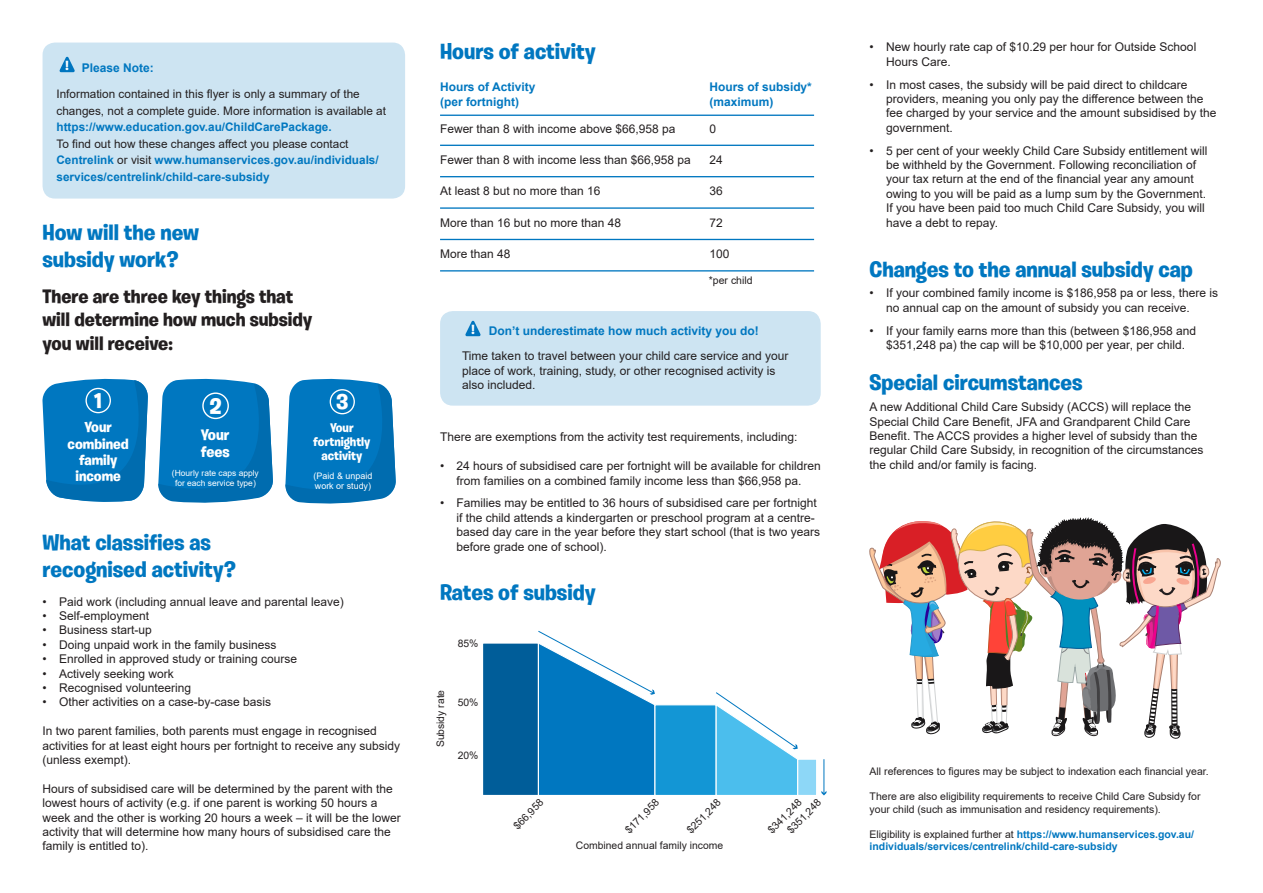
<style>
.page{position:relative;width:1263px;height:893px;background:#fff}
.page>*{position:absolute;margin:0;border:0;box-sizing:border-box;transform-origin:0 0}
.Burbank_header{font:700 22.5px/27px "Burbank Big";color:#0077c0}
.Arial_8{font:700 22.5px "Burbank Big";color:#fff}
.Arial_8-2{font:700 21.6px "Burbank Big";color:#fff}
.Arial_8-3{font:700 21.45px "Burbank Big";color:#fff}
.t1{font:700 19.5px/23.4px "Burbank Big";color:#231f20}
.Arial_8-4{font:700 15.45px/17px "Burbank Big";color:#fff}
.Arial_8-5{font:700 14.85px/16.2px "Burbank Big";color:#fff;text-align:center}
.Arial_8-6{font:700 13.2px "Burbank Big";color:#fff}
.Arial_8-7{font:700 12.75px/14px "Burbank Big";color:#fff;text-align:center}
.Arial_8-8{font:12px/14.4px "Arial";color:#231f20}
.Arial_8-9{font:700 12px "Arial";color:#0077c0}
.Arial_9{font:11.7px/16.5px "Arial";color:#231f20}
.Arial_9-2{font:700 11.7px/16.5px "Arial";color:#0077c0}
.Arial_8-10{font:10.5px/12.6px "Arial";color:#231f20}
.Arial_8-11{font:700 10.5px/12.6px "Arial";color:#0077c0}
.t2{font:10.35px/13.6px "Arial";color:#231f20}
.Arial_8-12{font:9px/10.8px "Arial";color:#fff}
.Arial_8-13{font:8.4px/10.2px "Arial";color:#fff;text-align:center}
.s1{font-weight:700;color:#0077c0}
.s2{font-weight:400;color:#231f20}
</style>
<div class="page">
<div style="left:440px;top:311px;width:381px;height:95px;background:#cde4f2;border-radius:13px"></div>
<hr style="left:440px;top:115px;width:374px;height:1px;background:#0077c0">
<hr style="left:440px;top:145px;width:374px;height:1px;background:#0077c0">
<hr style="left:440px;top:176px;width:374px;height:1px;background:#0077c0">
<hr style="left:440px;top:207px;width:374px;height:2px;background:#0077c0">
<hr style="left:440px;top:239px;width:374px;height:1px;background:#0077c0">
<hr style="left:440px;top:270px;width:374px;height:2px;background:#0077c0">
<svg style="left:42px;top:378px;width:354px;height:126px;background:#298ac6"></svg>
<div style="left:330px;top:389px;width:25px;height:25px;border:1px solid #fff;border-radius:50%"></div>
<svg style="left:870px;top:517px;width:350px;height:221px"></svg>
<div style="left:43px;top:43px;width:362px;height:156px;background:#cde4f2;border-radius:13px"></div>
<svg style="left:59px;top:57px;width:16px;height:15px"></svg>
<svg style="left:465px;top:320px;width:16px;height:16px"></svg>
<div style="left:483px;top:643px;width:55px;height:152px;background:#005d99"></div>
<div style="left:482px;top:642px;width:57px;height:154px;border:1px solid #fff"></div>
<div style="left:654px;top:704px;width:63px;height:92px;background:#1396d5;border:1px solid #fff"></div>
<div style="left:798px;top:759px;width:19px;height:36px;background:#8dd7f7"></div>
<div style="left:797px;top:759px;width:20px;height:37px;border:1px solid #fff"></div>
<svg style="left:537px;top:630px;width:119px;height:166px"></svg>
<svg style="left:715px;top:692px;width:84px;height:104px"></svg>
<hr style="left:823px;top:759px;width:1px;height:35px;background:#0077c0">
<svg style="left:821px;top:791px;width:5px;height:4px"></svg>
<p class="Arial_8-6" style="left:66px;top:58px;width:5px">!</p>
<p class="Arial_8-9" style="left:82px;top:59px;width:74px">Please Note:</p>
<p class="Arial_9" style="left:56px;top:86px;width:331px">Information contained in this flyer is only a summary of the changes, not a complete guide. More information is available at <span class="s1">https://www.education.gov.au/ChildCarePackage.</span></p>
<p class="Arial_9-2" style="left:56px;top:135px;width:324px"><span class="s2">To find out how these changes affect you please contact<br></span>Centrelink <span class="s2">or visit</span> www.humanservices.gov.au/individuals/ services/centrelink/child-care-subsidy</p>
<p class="Burbank_header" style="left:43px;top:219px;width:158px">How will the new subsidy work?</p>
<p class="t1" style="left:43px;top:285px;width:271px">There are three key things that will determine how much subsidy you will receive:</p>
<p class="Arial_8-2" style="left:94px;top:388px;width:10px">1</p>
<p class="Arial_8-5" style="left:68px;top:419px;width:63px">Your combined family income</p>
<p class="Arial_8" style="left:210px;top:392px;width:13px">2</p>
<p class="Arial_8-4" style="left:201px;top:426px;width:30px">Your fees</p>
<p class="Arial_8-13" style="left:172px;top:467px;width:88px">(Hourly rate caps apply for each service type)</p>
<p class="Burbank_header" style="left:43px;top:529px;width:195px">What classifies as recognised activity?</p>
<p class="Arial_8-3" style="left:336px;top:389px;width:13px">3</p>
<p class="Arial_8-7" style="left:313px;top:421px;width:59px">Your fortnightly activity</p>
<p class="Arial_8-12" style="left:314px;top:470px;width:60px">(Paid &amp; unpaid work or study)</p>
<p class="Arial_8-8" style="left:43px;top:594px;width:303px">• Paid work (including annual leave and parental leave)</p>
<p class="Arial_8-8" style="left:43px;top:609px;width:108px">• Self-employment</p>
<p class="Arial_8-8" style="left:43px;top:623px;width:111px">• Business start-up</p>
<p class="Arial_8-8" style="left:43px;top:637px;width:235px">• Doing unpaid work in the family business</p>
<p class="Arial_8-8" style="left:43px;top:652px;width:256px">• Enrolled in approved study or training course</p>
<p class="Arial_8-8" style="left:43px;top:666px;width:133px">• Actively seeking work</p>
<p class="Arial_8-8" style="left:43px;top:681px;width:150px">• Recognised volunteering</p>
<p class="Arial_8-8" style="left:43px;top:695px;width:230px">• Other activities on a case-by-case basis</p>
<p class="Arial_8-8" style="left:43px;top:724px;width:359px">In two parent families, both parents must engage in recognised activities for at least eight hours per fortnight to receive any subsidy (unless exempt).</p>
<p class="Arial_8-8" style="left:43px;top:781px;width:360px">Hours of subsidised care will be determined by the parent with the lowest hours of activity (e.g. if one parent is working 50 hours a week and the other is working 20 hours a week – it will be the lower activity that will determine how many hours of subsidised care the family is entitled to).</p>
<p class="Burbank_header" style="left:440px;top:38px;width:157px">Hours of activity</p>
<p class="Arial_8-9" style="left:440px;top:78px;width:97px">Hours of Activity</p>
<p class="Arial_8-9" style="left:440px;top:93px;width:81px">(per fortnight)</p>
<p class="Arial_8-9" style="left:709px;top:78px;width:104px">Hours of subsidy*</p>
<p class="Arial_8-9" style="left:709px;top:93px;width:65px">(maximum)</p>
<p class="Arial_8-8" style="left:440px;top:121px;width:237px">Fewer than 8 with income above $66,958 pa</p>
<p class="Arial_8-8" style="left:709px;top:121px;width:8px">0</p>
<p class="Arial_8-8" style="left:440px;top:153px;width:252px">Fewer than 8 with income less than $66,958 pa</p>
<p class="Arial_8-8" style="left:709px;top:153px;width:15px">24</p>
<p class="Arial_8-8" style="left:440px;top:184px;width:162px">At least 8 but no more than 16</p>
<p class="Arial_8-8" style="left:709px;top:184px;width:15px">36</p>
<p class="Arial_8-8" style="left:440px;top:215px;width:182px">More than 16 but no more than 48</p>
<p class="Arial_8-8" style="left:709px;top:215px;width:15px">72</p>
<p class="Arial_8-8" style="left:440px;top:247px;width:72px">More than 48</p>
<p class="Arial_8-8" style="left:709px;top:247px;width:21px">100</p>
<p class="Arial_8-10" style="left:709px;top:274px;width:45px">*per child</p>
<p class="Arial_8-6" style="left:471px;top:322px;width:5px">!</p>
<p class="Arial_8-9" style="left:489px;top:322px;width:272px">Don’t underestimate how much activity you do!</p>
<p class="Arial_8-8" style="left:462px;top:349px;width:328px">Time taken to travel between your child care service and your place of work, training, study, or other recognised activity is also included.</p>
<p class="Arial_8-8" style="left:440px;top:430px;width:359px">There are exemptions from the activity test requirements, including:</p>
<p class="Arial_8-8" style="left:440px;top:459px;width:382px;text-align:center">• 24 hours of subsidised care per fortnight will be available for children from families on a combined family income less than $66,958 pa.</p>
<p class="Arial_8-8" style="left:457px;top:496px;width:365px;text-indent:-16px">• Families may be entitled to 36 hours of subsidised care per fortnight if the child attends a kindergarten or preschool program at a centre&shy;based day care in the year before they start school (that is two years before grade one of school).</p>
<p class="Burbank_header" style="left:440px;top:579px;width:157px">Rates of subsidy</p>
<p class="t2" style="left:458px;top:636px;width:22px">85%</p>
<p class="t2" style="left:434px;top:747px;width:59px;rotate:-90deg">Subsidy rate</p>
<p class="t2" style="left:458px;top:695px;width:22px">50%</p>
<p class="t2" style="left:458px;top:749px;width:22px">20%</p>
<p class="t2" style="left:510px;top:822px;width:39px;rotate:-45deg">$66,958</p>
<p class="t2" style="left:622px;top:826px;width:45px;rotate:-45deg">$171,958</p>
<p class="t2" style="left:684px;top:826px;width:45px;rotate:-45deg">$251,248</p>
<p class="t2" style="left:774px;top:817px;width:45px;text-indent:-14px;rotate:-45deg">$341,248 $351,248</p>
<p class="t2" style="left:576px;top:839px;width:149px">Combined annual family income</p>
<p class="Arial_8-8" style="left:886px;top:40px;width:312px;text-indent:-16px">• New hourly rate cap of $10.29 per hour for Outside School<br>Hours Care.</p>
<p class="Arial_8-8" style="left:886px;top:77px;width:332px;text-indent:-16px">• In most cases, the subsidy will be paid direct to childcare providers, meaning you only pay the difference between the fee charged by your service and the amount subsidised by the government.</p>
<p class="Arial_8-8" style="left:886px;top:143px;width:323px;text-indent:-16px">• 5 per cent of your weekly Child Care Subsidy entitlement will be withheld by the Government. Following reconciliation of your tax return at the end of the financial year any amount owing to you will be paid as a lump sum by the Government.<br>If you have been paid too much Child Care Subsidy, you will have a debt to repay.</p>
<p class="Burbank_header" style="left:870px;top:255px;width:325px">Changes to the annual subsidy cap</p>
<p class="Arial_8-8" style="left:886px;top:286px;width:334px;text-indent:-16px">• If your combined family income is $186,958 pa or less, there is no annual cap on the amount of subsidy you can receive.</p>
<p class="Arial_8-8" style="left:870px;top:323px;width:328px;text-align:center">• If your family earns more than this (between $186,958 and $351,248 pa) the cap will be $10,000 per year, per child.</p>
<p class="Burbank_header" style="left:870px;top:369px;width:214px">Special circumstances</p>
<p class="Arial_8-8" style="left:870px;top:400px;width:335px">A new Additional Child Care Subsidy (ACCS) will replace the Special Child Care Benefit, JFA and Grandparent Child Care Benefit. The ACCS provides a higher level of subsidy than the regular Child Care Subsidy, in recognition of the circumstances the child and/or family is facing.</p>
<p class="Arial_8-10" style="left:870px;top:765px;width:341px">All references to figures may be subject to indexation each financial year.</p>
<p class="Arial_8-10" style="left:870px;top:790px;width:332px">There are also eligibility requirements to receive Child Care Subsidy for your child (such as immunisation and residency requirements).</p>
<p class="Arial_8-11" style="left:870px;top:828px;width:326px"><span class="s2">Eligibility is explained further at</span> https://www.humanservices.gov.au/ individuals/services/centrelink/child-care-subsidy</p>
</div>
